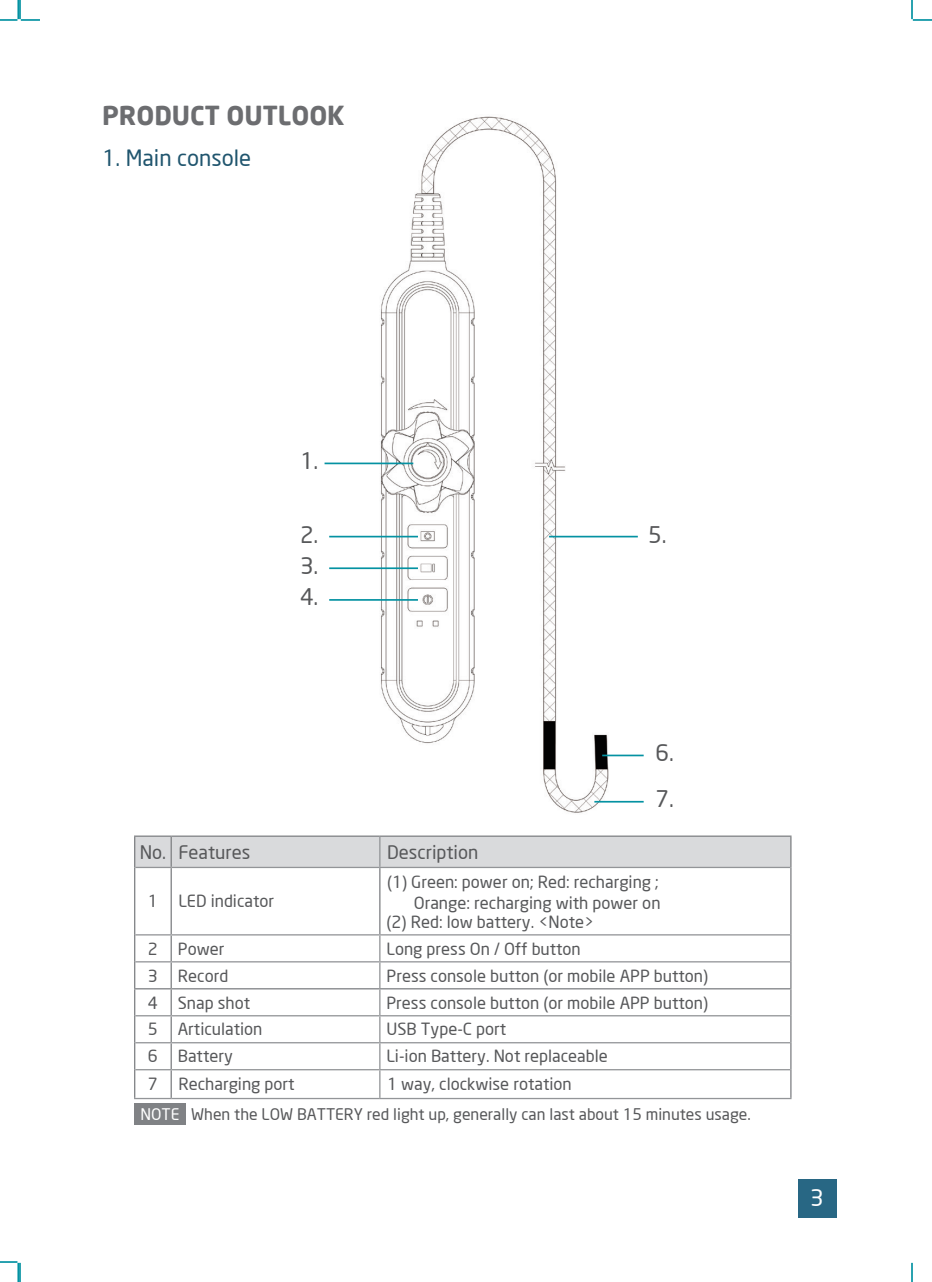
<style>
.page{position:relative;width:932px;height:1282px;background:#fff}
.page>*{position:absolute;margin:0;border:0;box-sizing:border-box;transform-origin:0 0}
.t1{font:700 25.65px "Neo Sans";color:#6c6d70}
.t2{font:22.5px/31.1px "Neo Sans";color:#57585a}
.t3{font:22.5px "Neo Sans";color:#fff}
.t4{font:22.05px "Neo Sans";color:#20556e}
.t5{font:18.45px "Neo Sans";color:#57585a}
.t6{font:16.65px/21.2px "Neo Sans";color:#57585a;text-align:right}
.t7{font:15.75px "Neo Sans";color:#57585a}
.s1{color:#fff}
</style>
<div class="page">
<div style="left:135px;top:837px;width:655px;height:30px;background:#d9dadc"></div>
<svg style="left:135px;top:868px;width:655px;height:230px"></svg>
<hr style="left:134px;top:836px;width:37px;height:1px;background:#808285">
<hr style="left:134px;top:837px;width:1px;height:30px;background:#808285">
<hr style="left:171px;top:836px;width:209px;height:1px;background:#808285">
<hr style="left:170px;top:837px;width:2px;height:30px;background:#808285">
<hr style="left:380px;top:836px;width:411px;height:1px;background:#808285">
<hr style="left:790px;top:837px;width:1px;height:30px;background:#808285">
<hr style="left:170px;top:936px;width:2px;height:25px;background:#808285">
<hr style="left:170px;top:962px;width:2px;height:26px;background:#808285">
<hr style="left:134px;top:988px;width:37px;height:1px;background:#808285">
<hr style="left:171px;top:988px;width:209px;height:1px;background:#808285">
<hr style="left:170px;top:989px;width:2px;height:26px;background:#808285">
<hr style="left:380px;top:988px;width:411px;height:1px;background:#808285">
<hr style="left:170px;top:1016px;width:2px;height:26px;background:#808285">
<hr style="left:170px;top:1043px;width:2px;height:26px;background:#808285">
<svg style="left:134px;top:935px;width:1px;height:163px"></svg>
<hr style="left:170px;top:1070px;width:2px;height:28px;background:#808285">
<svg style="left:790px;top:935px;width:1px;height:163px"></svg>
<hr style="left:379px;top:837px;width:1px;height:30px;background:#939598">
<hr style="left:135px;top:961px;width:36px;height:1px;background:#939598">
<hr style="left:171px;top:961px;width:209px;height:1px;background:#939598">
<hr style="left:380px;top:961px;width:410px;height:1px;background:#939598">
<hr style="left:135px;top:1015px;width:36px;height:1px;background:#939598">
<hr style="left:171px;top:1015px;width:209px;height:1px;background:#939598">
<hr style="left:380px;top:1015px;width:410px;height:1px;background:#939598">
<svg style="left:379px;top:936px;width:1px;height:162px"></svg>
<hr style="left:135px;top:1042px;width:36px;height:1px;background:#939598">
<hr style="left:171px;top:1042px;width:209px;height:1px;background:#939598">
<hr style="left:135px;top:1069px;width:36px;height:1px;background:#939598">
<hr style="left:171px;top:1069px;width:209px;height:1px;background:#939598">
<hr style="left:134px;top:1098px;width:37px;height:1px;background:#939598">
<hr style="left:171px;top:1098px;width:209px;height:1px;background:#939598">
<hr style="left:380px;top:1042px;width:410px;height:1px;background:#939598">
<hr style="left:380px;top:1069px;width:410px;height:1px;background:#939598">
<hr style="left:380px;top:1098px;width:411px;height:1px;background:#939598">
<hr style="left:134px;top:867px;width:1px;height:68px;background:#808285">
<hr style="left:170px;top:868px;width:2px;height:66px;background:#808285">
<hr style="left:135px;top:867px;width:36px;height:1px;background:#939598">
<hr style="left:171px;top:867px;width:209px;height:1px;background:#939598">
<hr style="left:380px;top:867px;width:410px;height:1px;background:#939598">
<hr style="left:379px;top:868px;width:1px;height:66px;background:#808285">
<hr style="left:790px;top:867px;width:1px;height:68px;background:#808285">
<hr style="left:135px;top:934px;width:36px;height:2px;background:#939598">
<hr style="left:171px;top:934px;width:209px;height:2px;background:#939598">
<hr style="left:380px;top:934px;width:410px;height:2px;background:#939598">
<img style="left:375px;top:116px;width:233px;height:697px">
<hr style="left:324px;top:463px;width:89px;height:1px;background:#0492a2">
<hr style="left:329px;top:536px;width:89px;height:1px;background:#0492a2">
<hr style="left:329px;top:599px;width:89px;height:2px;background:#0492a2">
<hr style="left:329px;top:567px;width:89px;height:2px;background:#0492a2">
<hr style="left:549px;top:536px;width:88px;height:1px;background:#0492a2">
<hr style="left:602px;top:755px;width:41px;height:1px;background:#0492a2">
<hr style="left:594px;top:801px;width:49px;height:2px;background:#0492a2">
<div style="left:797px;top:1180px;width:39px;height:38px;background:#286784"></div>
<div style="left:134px;top:1103px;width:51px;height:22px;background:#808285"></div>
<svg style="left:0;top:0;width:40px;height:21px"></svg>
<svg style="left:911px;top:0;width:20px;height:21px"></svg>
<svg style="left:911px;top:1263px;width:1px;height:19px"></svg>
<svg style="left:0;top:1261px;width:21px;height:21px"></svg>
<h1 class="t1" style="left:102px;top:99px;width:244px">PRODUCT OUTLOOK</h1>
<h3 class="t4" style="left:102px;top:144px;width:150px">1. Main console</h3>
<h2 class="t2" style="left:300px;top:445px;width:20px">1.</h2>
<h2 class="t2" style="left:300px;top:519px;width:20px">2.</h2>
<h2 class="t2" style="left:300px;top:550px;width:20px">3.<br>4.</h2>
<h2 class="t2" style="left:647px;top:519px;width:20px">5.</h2>
<h2 class="t2" style="left:655px;top:737px;width:20px">6.</h2>
<h2 class="t2" style="left:655px;top:783px;width:20px">7.</h2>
<p class="t5" style="left:140px;top:841px;width:112px">No. Features</p>
<p class="t5" style="left:387px;top:841px;width:93px">Description</p>
<p class="t6" style="left:148px;top:890px;width:128px">1 LED indicator</p>
<p class="t6" style="left:387px;top:871px;width:275px">(1) Green: power on; Red: recharging ;<br>Orange: recharging with power on</p>
<p class="t6" style="left:386px;top:911px;width:209px">(2) Red: low battery. &lt;Note&gt;</p>
<p class="t6" style="left:148px;top:938px;width:78px">2 Power</p>
<p class="t6" style="left:386px;top:938px;width:196px">Long press On / Off button</p>
<p class="t6" style="left:148px;top:965px;width:82px">3 Record</p>
<p class="t6" style="left:386px;top:965px;width:323px">Press console button (or mobile APP button)</p>
<p class="t6" style="left:148px;top:992px;width:104px">4 Snap shot</p>
<p class="t6" style="left:386px;top:992px;width:323px">Press console button (or mobile APP button)</p>
<p class="t6" style="left:148px;top:1019px;width:116px">5 Articulation</p>
<p class="t6" style="left:386px;top:1019px;width:121px">USB Type-C port</p>
<p class="t6" style="left:148px;top:1045px;width:86px">6 Battery</p>
<p class="t6" style="left:386px;top:1045px;width:223px">Li-ion Battery. Not replaceable</p>
<p class="t6" style="left:148px;top:1073px;width:148px">7 Recharging port</p>
<p class="t6" style="left:387px;top:1073px;width:186px">1 way, clockwise rotation</p>
<p class="t7" style="left:140px;top:1104px;width:611px"><span class="s1">NOTE</span> When the LOW BATTERY red light up, generally can last about 15 minutes usage.</p>
<h2 class="t3" style="left:810px;top:1184px;width:15px">3</h2>
</div>
